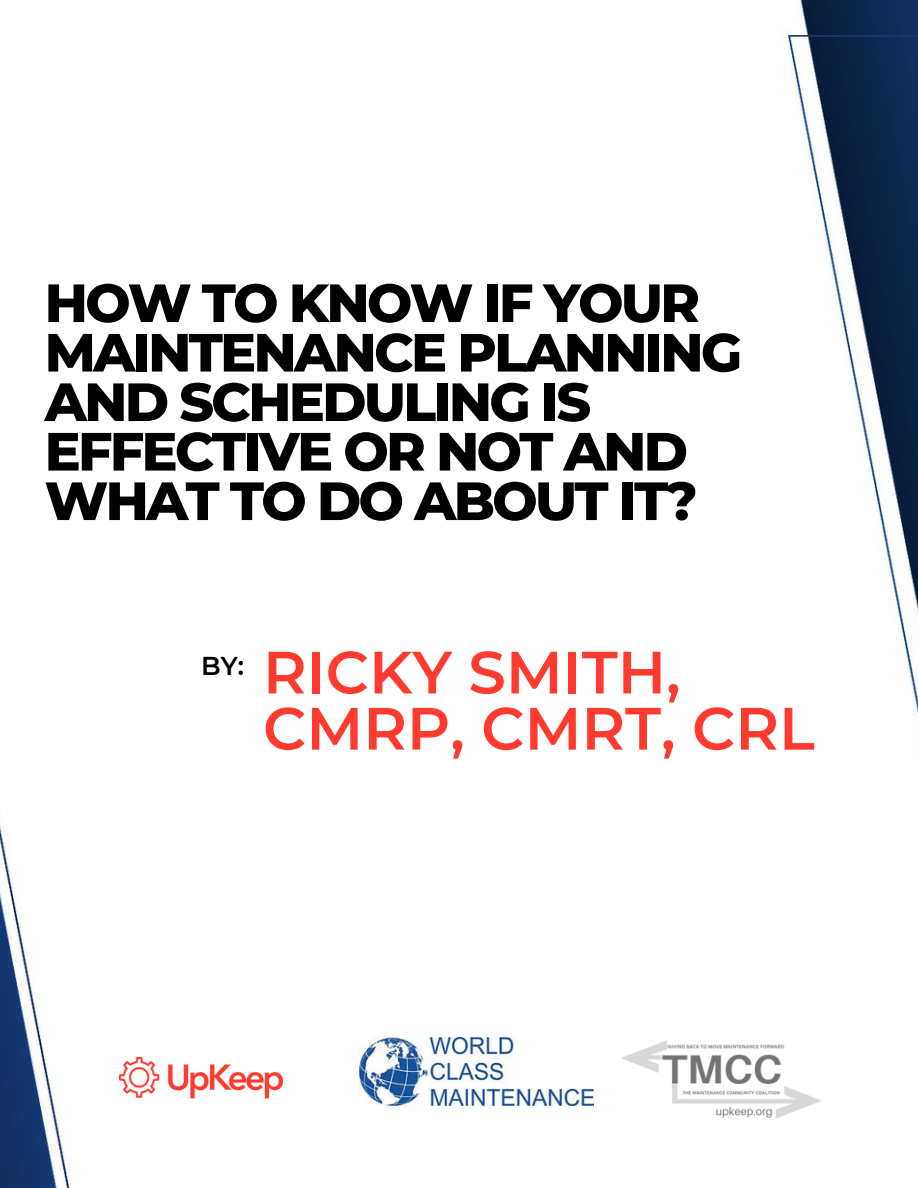
<style>
.page{position:relative;width:918px;height:1188px;background:#fff}
.page>*{position:absolute;margin:0;border:0;box-sizing:border-box;transform-origin:0 0}
.t1{font:600 59.7px/56.1px "Montserrat";color:#ff3b30}
.t2{font:800 53.7px/49.5px "Montserrat";letter-spacing:-.05em;color:#000}
.t3{font:600 25.8px "Montserrat";color:#000}
</style>
<div class="page">
<img style="left:0;top:0;width:918px;height:1188px">
<img style="left:120px;top:1057px;width:163px;height:49px">
<img style="left:360px;top:1038px;width:234px;height:67px">
<img style="left:597px;top:1024px;width:274px;height:116px">
<p class="t2" style="left:45px;top:278px;width:699px">HOW TO KNOW IF YOUR<br>MAINTENANCE PLANNING<br>AND SCHEDULING IS<br>EFFECTIVE OR NOT AND<br>WHAT TO DO ABOUT IT?</p>
<p class="t3" style="left:201px;top:650px;width:44px">BY:</p>
<p class="t1" style="left:263px;top:644px;width:553px">RICKY SMITH,<br>CMRP, CMRT, CRL</p>
</div>
